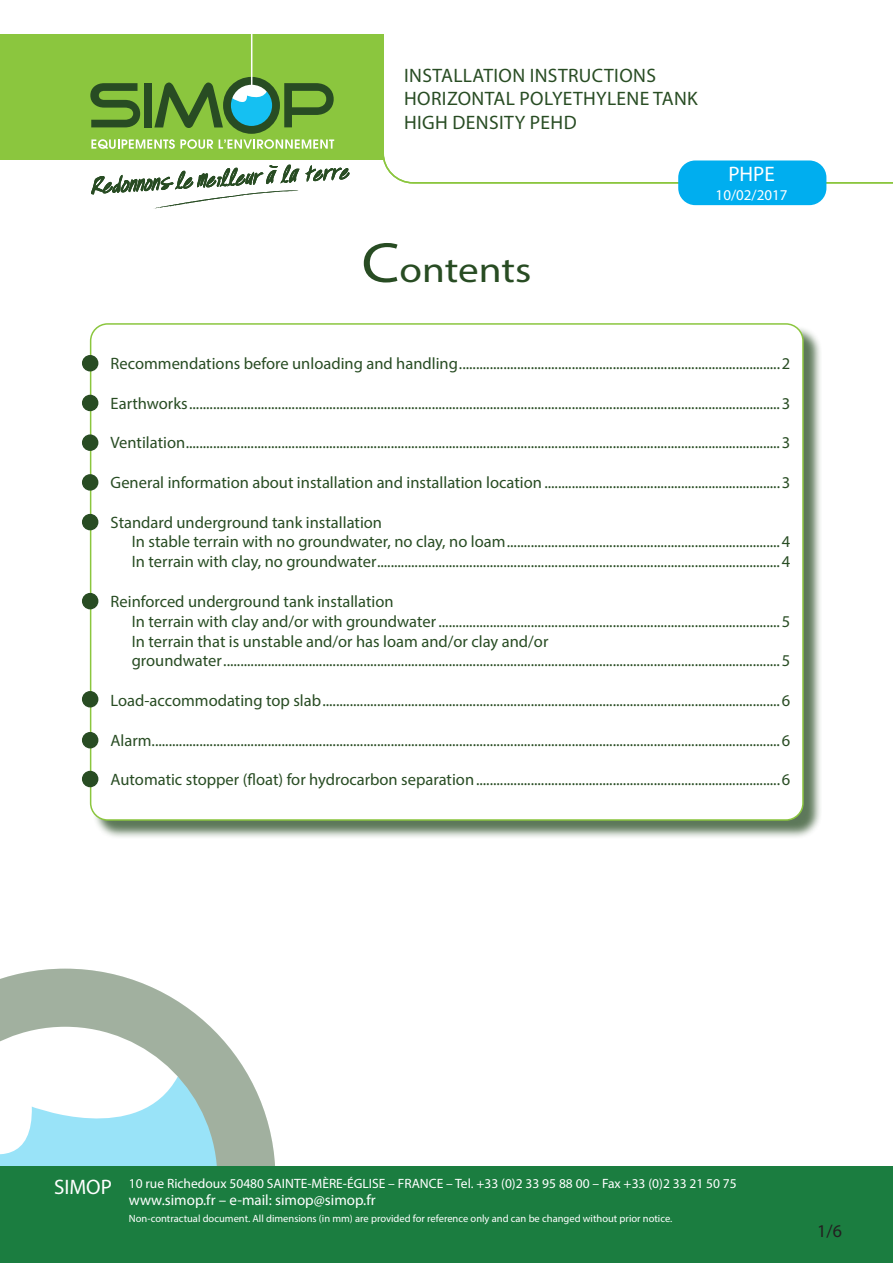
<style>
.page{position:relative;width:893px;height:1263px;background:#fff}
.page>*{position:absolute;margin:0;border:0;box-sizing:border-box;transform-origin:0 0}
.t1{font:35.55px "Myriad Pro";color:#284c23;scale:1.16 1}
.t2{font:21px "Myriad Pro";color:#fff}
.t3{font:19.5px/23.4px "Myriad Pro";letter-spacing:.02em;color:#284c23}
.t4{font:18px "Myriad Pro";color:#231f20}
.t5{font:16.5px/19.8px "Myriad Pro";color:#284c23}
.t6{font:15px "Myriad Pro";color:#fff}
.t7{font:13.5px "Myriad Pro";color:#fff}
.t8{font:10.5px "Myriad Pro";color:#fff}
.s1{font-size:56.85px}
</style>
<div class="page">
<svg style="left:383px;top:155px;width:510px;height:29px"></svg>
<div style="left:0;top:34px;width:384px;height:126px;background:#8bc63e"></div>
<hr style="left:251px;top:34px;width:1px;height:56px;background:#fff">
<svg style="left:90px;top:77px;width:244px;height:72px"></svg>
<svg style="left:305px;top:165px;width:44px;height:16px"></svg>
<svg style="left:91px;top:165px;width:208px;height:44px"></svg>
<svg style="left:0;top:969px;width:275px;height:197px"></svg>
<div style="left:0;top:1166px;width:893px;height:97px;background:#1b7d40"></div>
<div style="left:678px;top:160px;width:148px;height:45px;background:#00aeef;border-radius:17px"></div>
<div style="left:92px;top:325px;width:730px;height:514px;background:#284c23;opacity:.75"></div>
<div style="left:91px;top:324px;width:712px;height:496px;background:#fff;border-radius:17px"></div>
<div style="left:83px;top:395px;width:15px;height:15px;background:#284c23;border-radius:50%"></div>
<div style="left:82px;top:395px;width:16px;height:16px;border:2px solid #284c23;border-radius:50%"></div>
<div style="left:83px;top:475px;width:15px;height:15px;background:#284c23;border-radius:50%"></div>
<div style="left:82px;top:474px;width:16px;height:17px;border:2px solid #284c23;border-radius:50%"></div>
<div style="left:83px;top:356px;width:15px;height:15px;background:#284c23;border-radius:50%"></div>
<div style="left:82px;top:355px;width:16px;height:16px;border:2px solid #284c23;border-radius:50%"></div>
<div style="left:83px;top:435px;width:15px;height:15px;background:#284c23;border-radius:50%"></div>
<div style="left:82px;top:434px;width:16px;height:17px;border:2px solid #284c23;border-radius:50%"></div>
<div style="left:83px;top:515px;width:15px;height:15px;background:#284c23;border-radius:50%"></div>
<div style="left:82px;top:514px;width:16px;height:16px;border:2px solid #284c23;border-radius:50%"></div>
<div style="left:83px;top:594px;width:15px;height:15px;background:#284c23;border-radius:50%"></div>
<div style="left:82px;top:593px;width:16px;height:16px;border:2px solid #284c23;border-radius:50%"></div>
<div style="left:83px;top:692px;width:15px;height:15px;background:#284c23;border-radius:50%"></div>
<div style="left:82px;top:691px;width:16px;height:16px;border:2px solid #284c23;border-radius:50%"></div>
<div style="left:83px;top:733px;width:15px;height:15px;background:#284c23;border-radius:50%"></div>
<div style="left:82px;top:732px;width:16px;height:16px;border:2px solid #284c23;border-radius:50%"></div>
<div style="left:83px;top:771px;width:15px;height:15px;background:#284c23;border-radius:50%"></div>
<div style="left:82px;top:771px;width:16px;height:16px;border:2px solid #284c23;border-radius:50%"></div>
<p class="t3" style="left:404px;top:63px;width:295px">INSTALLATION INSTRUCTIONS<br>HORIZONTAL POLYETHYLENE TANK<br>HIGH DENSITY PEHD</p>
<p class="t1" style="left:361px;top:248px;width:148px"><span class="s1">C</span>ontents</p>
<p class="t2" style="left:728px;top:161px;width:48px">PHPE</p>
<p class="t6" style="left:716px;top:186px;width:73px">10/02/2017</p>
<p class="t5" style="left:111px;top:354px;width:681px">Recommendations before unloading and handling..............................................................................................2</p>
<p class="t5" style="left:111px;top:393px;width:681px">Earthworks.............................................................................................................................................................................3</p>
<p class="t5" style="left:111px;top:433px;width:681px">Ventilation..............................................................................................................................................................................3</p>
<p class="t5" style="left:111px;top:472px;width:681px">General information about installation and installation location .....................................................................3</p>
<p class="t5" style="left:111px;top:512px;width:273px">Standard underground tank installation</p>
<p class="t5" style="left:132px;top:532px;width:660px">In stable terrain with no groundwater, no clay, no loam................................................................................4</p>
<p class="t5" style="left:132px;top:552px;width:660px">In terrain with clay, no groundwater......................................................................................................................4</p>
<p class="t5" style="left:111px;top:591px;width:285px">Reinforced underground tank installation</p>
<p class="t5" style="left:132px;top:611px;width:660px">In terrain with clay and/or with groundwater....................................................................................................5</p>
<p class="t5" style="left:132px;top:631px;width:660px">In terrain that is unstable and/or has loam and/or clay and/or groundwater...................................................................................................................................................................5</p>
<p class="t5" style="left:111px;top:690px;width:681px">Load-accommodating top slab......................................................................................................................................6</p>
<p class="t5" style="left:111px;top:730px;width:681px">Alarm........................................................................................................................................................................................6</p>
<p class="t5" style="left:111px;top:769px;width:681px">Automatic stopper (float) for hydrocarbon separation.........................................................................................6</p>
<p class="t2" style="left:54px;top:1174px;width:59px">SIMOP</p>
<p class="t7" style="left:129px;top:1175px;width:609px">10 rue Richedoux 50480 SAINTE-MÈRE-ÉGLISE – FRANCE – Tel. +33 (0)2 33 95 88 00 – Fax +33 (0)2 33 21 50 75</p>
<p class="t6" style="left:129px;top:1190px;width:248px">www.simop.fr – e-mail: simop@simop.fr</p>
<p class="t8" style="left:129px;top:1212px;width:545px">Non-contractual document. All dimensions (in mm) are provided for reference only and can be changed without prior notice.</p>
<p class="t4" style="left:817px;top:1219px;width:26px">1/6</p>
</div>
